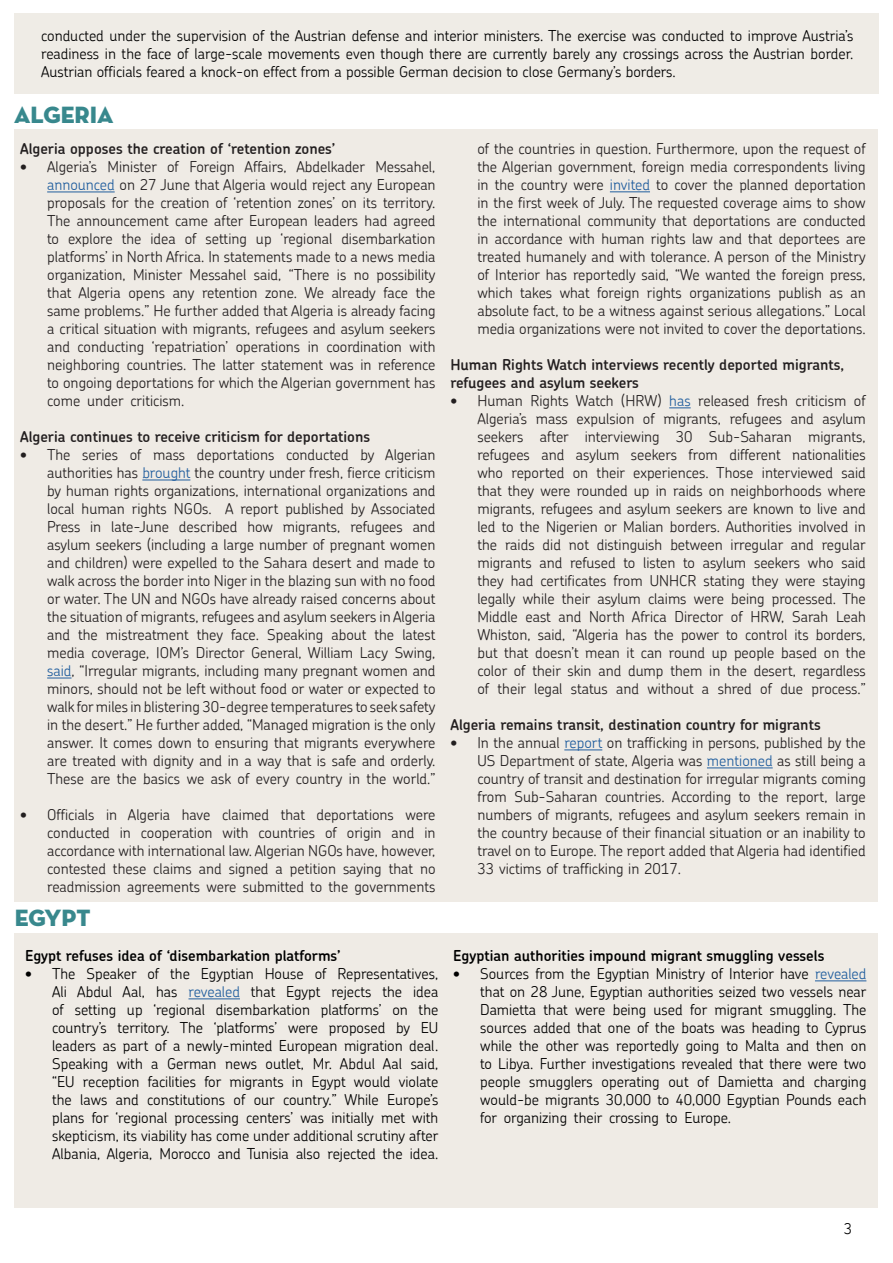
<style>
.page{position:relative;width:893px;height:1263px;background:#fff}
.page>*{position:absolute;margin:0;border:0;box-sizing:border-box;transform-origin:0 0}
.t1{font:24px "Neutra Disp Titling";color:#38888d}
.t2{font:300 15px/18px "Chevin";color:#231f20;text-align:justify}
.t3{font:300 15px/18px "Chevin";color:#000;text-align:justify}
.t4{font:600 15px/18px "Chevin";color:#231f20}
.t5{font:600 15px "Chevin";color:#000}
.s1{color:#215e9e}
</style>
<div class="page">
<div style="left:14px;top:129px;width:863px;height:772px;background:#efebe5"></div>
<hr style="left:47px;top:192px;width:68px;height:1px;background:#215e9e">
<hr style="left:142px;top:480px;width:48px;height:1px;background:#215e9e">
<svg style="left:47px;top:678px;width:25px;height:1px"></svg>
<hr style="left:610px;top:192px;width:40px;height:1px;background:#215e9e">
<svg style="left:669px;top:408px;width:22px;height:1px"></svg>
<hr style="left:564px;top:750px;width:38px;height:1px;background:#215e9e">
<hr style="left:707px;top:768px;width:66px;height:1px;background:#215e9e">
<div style="left:14px;top:933px;width:863px;height:275px;background:#efebe5"></div>
<hr style="left:188px;top:999px;width:52px;height:1px;background:#215e9e">
<hr style="left:815px;top:981px;width:51px;height:1px;background:#215e9e">
<div style="left:14px;top:13px;width:865px;height:81px;background:#efebe5"></div>
<p class="t3" style="left:41px;top:26px;width:814px">conducted under the supervision of the Austrian defense and interior ministers. The exercise was conducted to improve Austria’s readiness in the face of large-scale movements even though there are currently barely any crossings across the Austrian border.<br>Austrian officials feared a knock-on effect from a possible German decision to close Germany’s borders.</p>
<h1 class="t1" style="left:14px;top:100px;width:101px">ALGERIA</h1>
<p class="t4" style="left:20px;top:139px;width:317px">Algeria opposes the creation of ‘retention zones’</p>
<p class="t2" style="left:47px;top:157px;width:390px;text-indent:-27px">• Algeria’s Minister of Foreign Affairs, Abdelkader Messahel, <span class="s1">announced</span> on 27 June that Algeria would reject any European proposals for the creation of ‘retention zones’ on its territory.<br>The announcement came after European leaders had agreed to explore the idea of setting up ‘regional disembarkation platforms’ in North Africa. In statements made to a news media organization, Minister Messahel said, “There is no possibility that Algeria opens any retention zone. We already face the same problems.” He further added that Algeria is already facing a critical situation with migrants, refugees and asylum seekers and conducting ‘repatriation’ operations in coordination with neighboring countries. The latter statement was in reference to ongoing deportations for which the Algerian government has come under criticism.</p>
<p class="t4" style="left:20px;top:427px;width:352px">Algeria continues to receive criticism for deportations</p>
<p class="t2" style="left:47px;top:445px;width:390px;text-indent:-27px">• The series of mass deportations conducted by Algerian authorities has <span class="s1">brought</span> the country under fresh, fierce criticism by human rights organizations, international organizations and local human rights NGOs. A report published by Associated Press in late-June described how migrants, refugees and asylum seekers (including a large number of pregnant women and children) were expelled to the Sahara desert and made to walk across the border into Niger in the blazing sun with no food or water. The UN and NGOs have already raised concerns about the situation of migrants, refugees and asylum seekers in Algeria and the mistreatment they face. Speaking about the latest media coverage, IOM’s Director General, William Lacy Swing, <span class="s1">said</span>, “Irregular migrants, including many pregnant women and minors, should not be left without food or water or expected to walk for miles in blistering 30-degree temperatures to seek safety in the desert.” He further added, “Managed migration is the only answer. It comes down to ensuring that migrants everywhere are treated with dignity and in a way that is safe and orderly.<br>These are the basics we ask of every country in the world.”</p>
<p class="t2" style="left:47px;top:805px;width:390px;text-indent:-27px">• Officials in Algeria have claimed that deportations were conducted in cooperation with countries of origin and in accordance with international law. Algerian NGOs have, however, contested these claims and signed a petition saying that no readmission agreements were submitted to the governments</p>
<h1 class="t1" style="left:15px;top:903px;width:77px">EGYPT</h1>
<p class="t5" style="left:25px;top:946px;width:317px">Egypt refuses idea of ‘disembarkation platforms’</p>
<p class="t3" style="left:52px;top:964px;width:388px;text-indent:-27px">• The Speaker of the Egyptian House of Representatives, Ali Abdul Aal, has <span class="s1">revealed</span> that Egypt rejects the idea of setting up ‘regional disembarkation platforms’ on the country’s territory. The ‘platforms’ were proposed by EU leaders as part of a newly-minted European migration deal.<br>Speaking with a German news outlet, Mr. Abdul Aal said, “EU reception facilities for migrants in Egypt would violate the laws and constitutions of our country.” While Europe’s plans for ‘regional processing centers’ was initially met with skepticism, its viability has come under additional scrutiny after Albania, Algeria, Morocco and Tunisia also rejected the idea.</p>
<p class="t2" style="left:477px;top:139px;width:390px">of the countries in question. Furthermore, upon the request of the Algerian government, foreign media correspondents living in the country were <span class="s1">invited</span> to cover the planned deportation in the first week of July. The requested coverage aims to show the international community that deportations are conducted in accordance with human rights law and that deportees are treated humanely and with tolerance. A person of the Ministry of Interior has reportedly said, “We wanted the foreign press, which takes what foreign rights organizations publish as an absolute fact, to be a witness against serious allegations.” Local media organizations were not invited to cover the deportations.</p>
<p class="t4" style="left:450px;top:355px;width:396px">Human Rights Watch interviews recently deported migrants, refugees and asylum seekers</p>
<p class="t2" style="left:477px;top:391px;width:390px;text-indent:-27px">• Human Rights Watch (HRW) <span class="s1">has</span> released fresh criticism of Algeria’s mass expulsion of migrants, refugees and asylum seekers after interviewing 30 Sub-Saharan migrants, refugees and asylum seekers from different nationalities who reported on their experiences. Those interviewed said that they were rounded up in raids on neighborhoods where migrants, refugees and asylum seekers are known to live and led to the Nigerien or Malian borders. Authorities involved in the raids did not distinguish between irregular and regular migrants and refused to listen to asylum seekers who said they had certificates from UNHCR stating they were staying legally while their asylum claims were being processed. The Middle east and North Africa Director of HRW, Sarah Leah Whiston, said, “Algeria has the power to control its borders, but that doesn’t mean it can round up people based on the color of their skin and dump them in the desert, regardless of their legal status and without a shred of due process.”</p>
<p class="t4" style="left:450px;top:715px;width:372px">Algeria remains transit, destination country for migrants</p>
<p class="t2" style="left:477px;top:733px;width:390px;text-indent:-27px">• In the annual <span class="s1">report</span> on trafficking in persons, published by the US Department of state, Algeria was <span class="s1">mentioned</span> as still being a country of transit and destination for irregular migrants coming from Sub-Saharan countries. According to the report, large numbers of migrants, refugees and asylum seekers remain in the country because of their financial situation or an inability to travel on to Europe. The report added that Algeria had identified 33 victims of trafficking in 2017.</p>
<p class="t5" style="left:453px;top:946px;width:373px">Egyptian authorities impound migrant smuggling vessels</p>
<p class="t3" style="left:480px;top:964px;width:388px;text-indent:-27px">• Sources from the Egyptian Ministry of Interior have <span class="s1">revealed </span>that on 28 June, Egyptian authorities seized two vessels near Damietta that were being used for migrant smuggling. The sources added that one of the boats was heading to Cyprus while the other was reportedly going to Malta and then on to Libya. Further investigations revealed that there were two people smugglers operating out of Damietta and charging would-be migrants 30,000 to 40,000 Egyptian Pounds each for organizing their crossing to Europe.</p>
<p class="t3" style="left:844px;top:1220px;width:10px">3</p>
</div>
